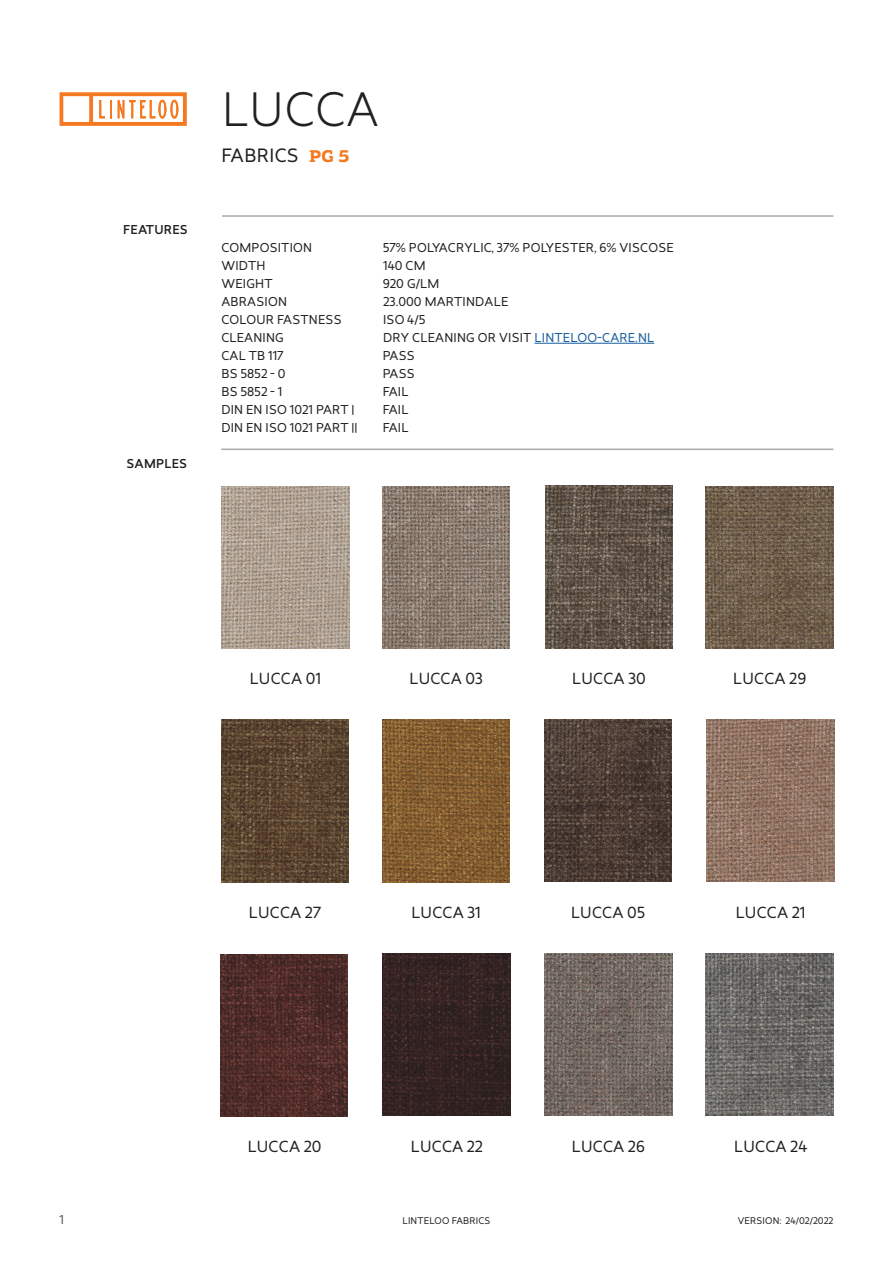
<style>
.page{position:relative;width:893px;height:1263px;background:#fff}
.page>*{position:absolute;margin:0;border:0;box-sizing:border-box;transform-origin:0 0}
.t1{font:300 45px "Revisal";letter-spacing:.02em;color:#231f20}
.t2{font:18px "Revisal";letter-spacing:.02em;color:#231f20}
.t3{font:15px "Revisal";letter-spacing:.02em;color:#231f20}
.t4{font:12px "Revisal";letter-spacing:.02em;color:#231f20}
.t5{font:500 12px "Revisal";letter-spacing:.02em;color:#231f20}
.t6{font:12px "Revisal";color:#57585a}
.t7{font:9px "Revisal";letter-spacing:.02em;color:#231f20}
.s1{font-family:"Adria Slab";font-weight:700;color:#f47921}
.s2{color:#175d9e}
</style>
<div class="page">
<svg style="left:60px;top:92px;width:127px;height:34px"></svg>
<hr style="left:221px;top:449px;width:612px;height:1px;background:#a8a9ad">
<hr style="left:222px;top:215px;width:611px;height:2px;background:#a8a9ad">
<img style="left:382px;top:486px;width:128px;height:162px">
<img style="left:221px;top:486px;width:128px;height:162px">
<img style="left:544px;top:720px;width:128px;height:162px">
<img style="left:220px;top:954px;width:128px;height:162px">
<img style="left:382px;top:954px;width:128px;height:162px">
<img style="left:707px;top:719px;width:127px;height:162px">
<img style="left:706px;top:954px;width:127px;height:162px">
<img style="left:544px;top:953px;width:128px;height:162px">
<img style="left:545px;top:485px;width:128px;height:163px">
<img style="left:706px;top:486px;width:128px;height:162px">
<img style="left:221px;top:720px;width:128px;height:162px">
<img style="left:382px;top:720px;width:128px;height:162px">
<hr style="left:534px;top:343px;width:120px;height:1px;background:#175d9e">
<p class="t5" style="left:123px;top:223px;width:66px">FEATURES</p>
<p class="t5" style="left:126px;top:457px;width:62px">SAMPLES</p>
<h1 class="t1" style="left:222px;top:84px;width:158px">LUCCA</h1>
<h2 class="t2" style="left:221px;top:148px;width:130px">FABRICS <span class="s1">PG 5</span></h2>
<p class="t4" style="left:221px;top:243px;width:92px">COMPOSITION</p>
<p class="t4" style="left:383px;top:243px;width:292px">57% POLYACRYLIC, 37% POLYESTER, 6% VISCOSE</p>
<p class="t4" style="left:221px;top:261px;width:46px">WIDTH</p>
<p class="t4" style="left:383px;top:261px;width:44px">140 CM</p>
<p class="t4" style="left:221px;top:279px;width:53px">WEIGHT</p>
<p class="t4" style="left:383px;top:279px;width:58px">920 G/LM</p>
<p class="t4" style="left:221px;top:297px;width:67px">ABRASION</p>
<p class="t4" style="left:383px;top:297px;width:127px">23.000 MARTINDALE</p>
<p class="t4" style="left:221px;top:315px;width:122px">COLOUR FASTNESS</p>
<p class="t4" style="left:383px;top:315px;width:44px">ISO 4/5</p>
<p class="t4" style="left:221px;top:333px;width:64px">CLEANING</p>
<p class="t4" style="left:383px;top:333px;width:273px">DRY CLEANING OR VISIT <span class="s2">LINTELOO-CARE.NL</span></p>
<p class="t4" style="left:221px;top:351px;width:64px">CAL TB 117</p>
<p class="t4" style="left:383px;top:351px;width:34px">PASS</p>
<p class="t4" style="left:221px;top:369px;width:66px">BS 5852 - 0</p>
<p class="t4" style="left:383px;top:369px;width:34px">PASS</p>
<p class="t4" style="left:221px;top:387px;width:63px">BS 5852 - 1</p>
<p class="t4" style="left:383px;top:387px;width:27px">FAIL</p>
<p class="t4" style="left:221px;top:405px;width:135px">DIN EN ISO 1021 PART |</p>
<p class="t4" style="left:383px;top:405px;width:27px">FAIL</p>
<p class="t4" style="left:221px;top:423px;width:138px">DIN EN ISO 1021 PART ||</p>
<p class="t4" style="left:383px;top:423px;width:27px">FAIL</p>
<p class="t3" style="left:250px;top:673px;width:73px">LUCCA 01</p>
<p class="t3" style="left:409px;top:673px;width:75px">LUCCA 03</p>
<p class="t3" style="left:572px;top:673px;width:75px">LUCCA 30</p>
<p class="t3" style="left:733px;top:673px;width:74px">LUCCA 29</p>
<p class="t3" style="left:249px;top:907px;width:74px">LUCCA 27</p>
<p class="t3" style="left:411px;top:907px;width:71px">LUCCA 31</p>
<p class="t3" style="left:571px;top:907px;width:76px">LUCCA 05</p>
<p class="t3" style="left:736px;top:907px;width:71px">LUCCA 21</p>
<p class="t3" style="left:248px;top:1141px;width:75px">LUCCA 20</p>
<p class="t3" style="left:411px;top:1141px;width:74px">LUCCA 22</p>
<p class="t3" style="left:572px;top:1141px;width:74px">LUCCA 26</p>
<p class="t3" style="left:734px;top:1141px;width:75px">LUCCA 24</p>
<p class="t6" style="left:60px;top:1215px;width:6px">1</p>
<p class="t7" style="left:402px;top:1217px;width:89px">LINTELOO FABRICS</p>
<p class="t7" style="left:738px;top:1217px;width:97px">VERSION: 24/02/2022</p>
</div>
